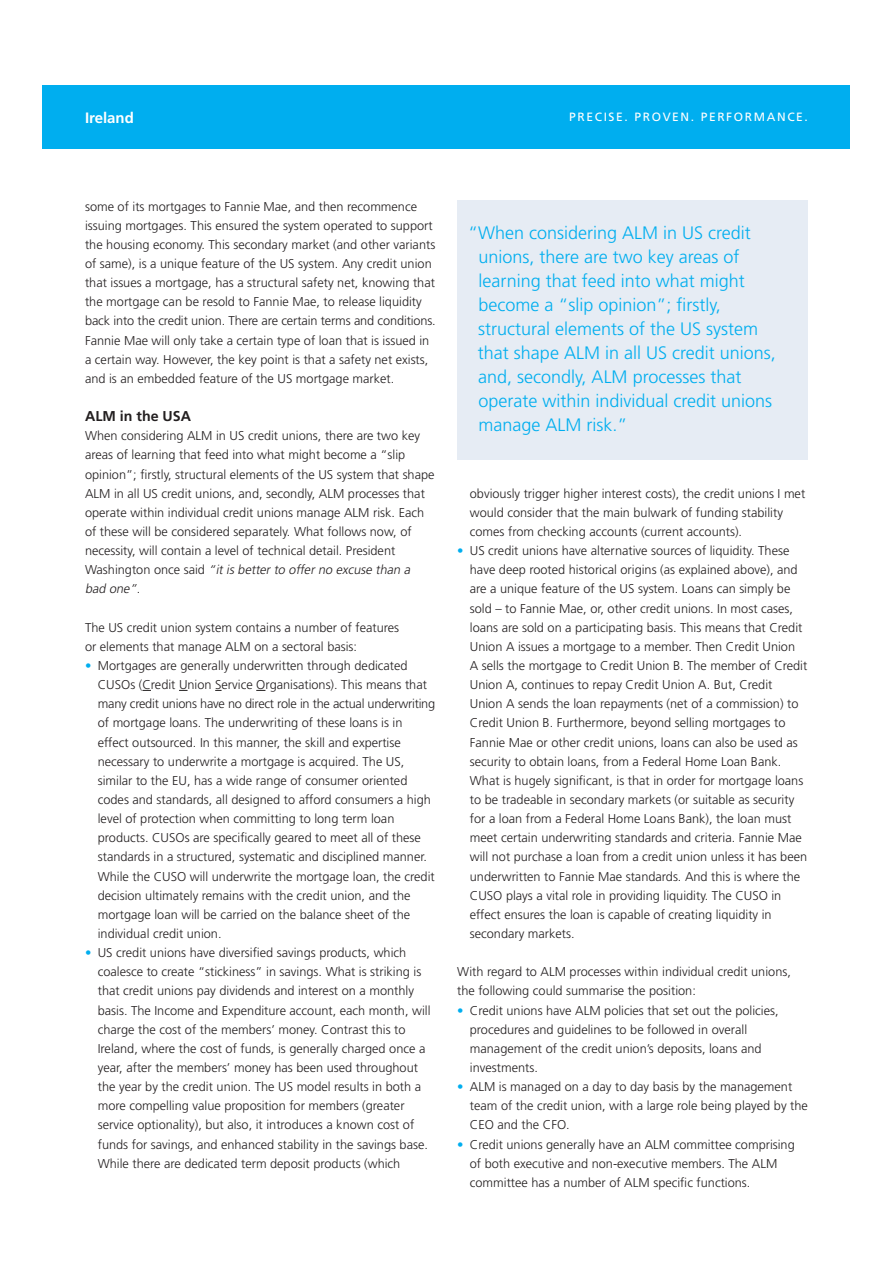
<style>
.page{position:relative;width:893px;height:1263px;background:#fff}
.page>*{position:absolute;margin:0;border:0;box-sizing:border-box;transform-origin:0 0}
.t1{font:300 18px/24px "Frutiger LT Std";color:#00aeef}
.Descriptor{font:700 15px "Frutiger LT Std";color:#fff}
.Subheading_1{font:700 14.25px "Frutiger LT Std";color:#231f20}
.Body_copy{font:300 12.75px/19.2px "Frutiger LT Std";color:#231f20}
.Strapline{font:12px "Frutiger LT Std";letter-spacing:.135em;color:#fff}
.s1{font-style:italic}
.s2{color:#00aeef}
</style>
<div class="page">
<div style="left:43px;top:85px;width:807px;height:64px;background:#00aeef"></div>
<div style="left:457px;top:200px;width:351px;height:259px;background:#e6ecf4"></div>
<p class="Descriptor" style="left:85px;top:109px;width:50px">Ireland</p>
<p class="Strapline" style="left:569px;top:110px;width:240px">PRECISE. PROVEN. PERFORMANCE.</p>
<p class="Body_copy" style="left:85px;top:197px;width:352px">some of its mortgages to Fannie Mae, and then recommence issuing mortgages. This ensured the system operated to support the housing economy. This secondary market (and other variants of same), is a unique feature of the US system. Any credit union that issues a mortgage, has a structural safety net, knowing that the mortgage can be resold to Fannie Mae, to release liquidity back into the credit union. There are certain terms and conditions.<br>Fannie Mae will only take a certain type of loan that is issued in a certain way. However, the key point is that a safety net exists, and is an embedded feature of the US mortgage market.</p>
<p class="Subheading_1" style="left:85px;top:408px;width:108px">ALM in the USA</p>
<p class="Body_copy" style="left:85px;top:426px;width:351px">When considering ALM in US credit unions, there are two key areas of learning that feed into what might become a “slip opinion”; firstly, structural elements of the US system that shape ALM in all US credit unions, and, secondly, ALM processes that operate within individual credit unions manage ALM risk. Each of these will be considered separately. What follows now, of necessity, will contain a level of technical detail. President<br>Wa s h i n g t o n o n c e s a i d <span class="s1">“it is better to offer no excuse than a bad one”</span>.</p>
<p class="Body_copy" style="left:85px;top:618px;width:316px">The US credit union system contains a number of features or elements that manage ALM on a sectoral basis:</p>
<p class="Body_copy" style="left:98px;top:656px;width:339px;text-indent:-13px"><span class="s2">•</span> Mortgages are generally underwritten through dedicated CUSOs (Credit Union Service Organisations). This means that many credit unions have no direct role in the actual underwriting of mortgage loans. The underwriting of these loans is in effect outsourced. In this manner, the skill and expertise necessary to underwrite a mortgage is acquired. The US, similar to the EU, has a wide range of consumer oriented codes and standards, all designed to afford consumers a high level of protection when committing to long term loan products. CUSOs are specifically geared to meet all of these standards in a structured, systematic and disciplined manner.<br>While the CUSO will underwrite the mortgage loan, the credit decision ultimately remains with the credit union, and the mortgage loan will be carried on the balance sheet of the individual credit union.</p>
<p class="Body_copy" style="left:98px;top:943px;width:334px;text-indent:-13px"><span class="s2">•</span> US credit unions have diversified savings products, which coalesce to create “stickiness” in savings. What is striking is that credit unions pay dividends and interest on a monthly basis. The Income and Expenditure account, each month, will charge the cost of the members’ money. Contrast this to Ireland, where the cost of funds, is generally charged once a year, after the members’ money has been used throughout the year by the credit union. The US model results in both a more compelling value proposition for members (greater service optionality), but also, it introduces a known cost of funds for savings, and enhanced stability in the savings base.<br>While there are dedicated term deposit products (which</p>
<p class="t1" style="left:478px;top:221px;width:299px;text-indent:-10px">“When considering ALM in US credit unions, there are two key areas of learning that feed into what might become a “slip opinion”; firstly, structural elements of the US system that shape ALM in all US credit unions, and, secondly, ALM processes that operate within individual credit unions manage ALM risk.”</p>
<p class="Body_copy" style="left:470px;top:484px;width:337px">obviously trigger higher interest costs), the credit unions I met would consider that the main bulwark of funding stability comes from checking accounts (current accounts).</p>
<p class="Body_copy" style="left:470px;top:541px;width:339px;text-indent:-13px"><span class="s2">•</span> US credit unions have alternative sources of liquidity. These have deep rooted historical origins (as explained above), and are a unique feature of the US system. Loans can simply be sold – to Fannie Mae, or, other credit unions. In most cases, loans are sold on a participating basis. This means that Credit Union A issues a mortgage to a member. Then Credit Union<br>A sells the mortgage to Credit Union B. The member of Credit Union A, continues to repay Credit Union A. But, Credit Union A sends the loan repayments (net of a commission) to Credit Union B. Furthermore, beyond selling mortgages to Fannie Mae or other credit unions, loans can also be used as security to obtain loans, from a Federal Home Loan Bank.<br>What is hugely significant, is that in order for mortgage loans to be tradeable in secondary markets (or suitable as security for a loan from a Federal Home Loans Bank), the loan must meet certain underwriting standards and criteria. Fannie Mae will not purchase a loan from a credit union unless it has been underwritten to Fannie Mae standards. And this is where the CUSO plays a vital role in providing liquidity. The CUSO in effect ensures the loan is capable of creating liquidity in secondary markets.</p>
<p class="Body_copy" style="left:457px;top:962px;width:335px">With regard to ALM processes within individual credit unions, the following could summarise the position:</p>
<p class="Body_copy" style="left:470px;top:1001px;width:310px;text-indent:-13px"><span class="s2">•</span> Credit unions have ALM policies that set out the policies, procedures and guidelines to be followed in overall management of the credit union’s deposits, loans and investments.</p>
<p class="Body_copy" style="left:470px;top:1077px;width:340px;text-indent:-13px"><span class="s2">•</span> ALM is managed on a day to day basis by the management team of the credit union, with a large role being played by the<br>CEO and the CFO.</p>
<p class="Body_copy" style="left:470px;top:1135px;width:326px;text-indent:-13px"><span class="s2">•</span> Credit unions generally have an ALM committee comprising of both executive and non-executive members. The ALM committee has a number of ALM specific functions.</p>
</div>
